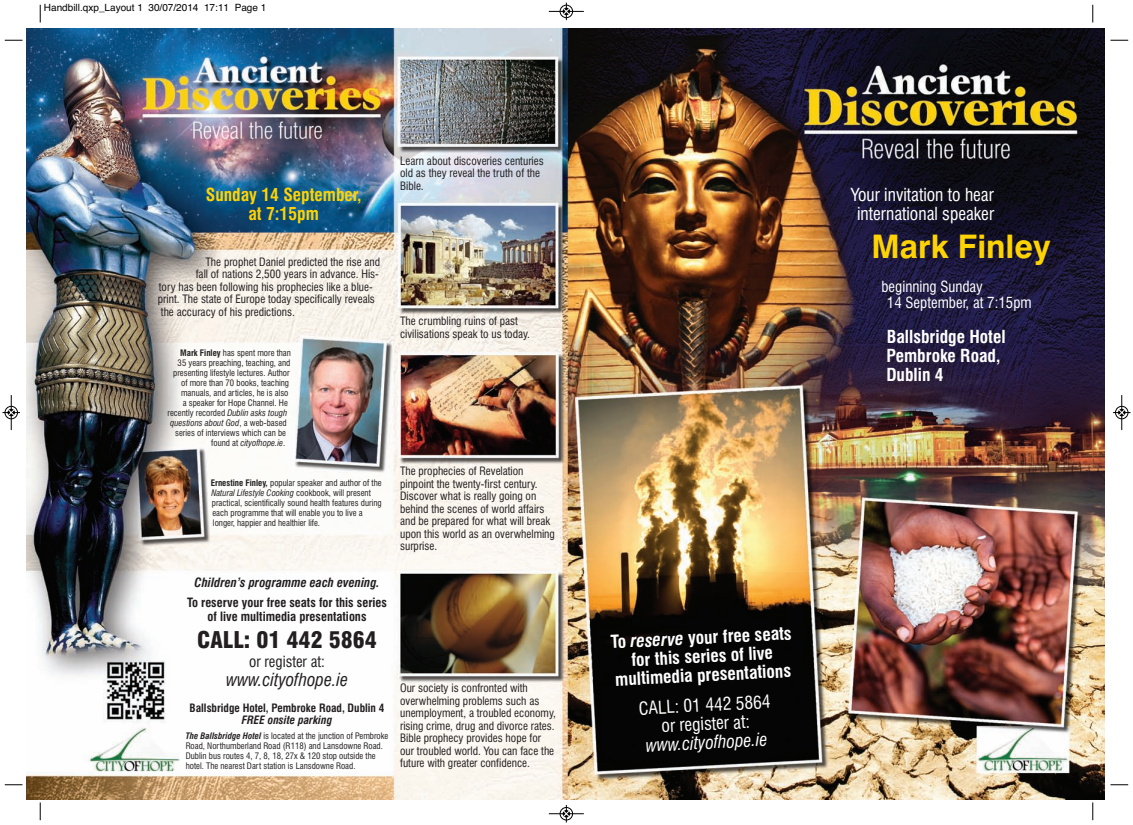
<style>
.page{position:relative;width:1133px;height:825px;background:#fff}
.page>*{position:absolute;margin:0;border:0;box-sizing:border-box;transform-origin:0 0}
.t1{font:700 32.5px "Swiss 721 BT";color:#fed304}
.t2{font:900 condensed 22.5px "Swiss 721 BT";color:#231f20}
.t3{font:700 condensed 17.5px/18.8px "Swiss 721 BT";color:#fff}
.t4{font:condensed 17.5px/18.8px "Swiss 721 BT";color:#fff;text-align:center}
.t5{font:700 condensed 17.5px/18.8px "Swiss 721 BT";color:#fed304;text-align:center}
.t6{font:italic condensed 17.5px "Swiss 721 BT";color:#fff}
.t7{font:italic condensed 17.5px "Swiss 721 BT";color:#231f20}
.t8{font:condensed 15px/16.2px "Swiss 721 BT";color:#fff}
.t9{font:condensed 15px "Swiss 721 BT";color:#231f20}
.t10{font:700 condensed 12.5px/13.8px "Swiss 721 BT";color:#231f20;text-align:center}
.t11{font:italic 700 condensed 12.5px "Swiss 721 BT";color:#231f20}
.t12{font:condensed 11.25px/12.5px "Swiss 721 BT";color:#231f20}
.t13{font:700 condensed 11.25px "Swiss 721 BT";color:#231f20}
.t14{font:italic 700 condensed 11.25px "Swiss 721 BT";color:#231f20}
.t15{font:10px "Helvetica";color:#000}
.t16{font:condensed 8.75px/10px "Swiss 721 BT";color:#231f20}
.t17{font:italic condensed 8.75px "Swiss 721 BT";color:#231f20}
.s1{font-weight:700}
.s2{font-style:italic}
.s3{font-style:normal}
.s4{font-weight:700;font-style:italic}
</style>
<div class="page">
<img style="left:26px;top:29px;width:1079px;height:770px">
<svg style="left:40px;top:5px;width:1px;height:18px"></svg>
<svg style="left:5px;top:40px;width:17px;height:1px"></svg>
<svg style="left:1092px;top:5px;width:1px;height:18px"></svg>
<svg style="left:1110px;top:40px;width:18px;height:1px"></svg>
<svg style="left:40px;top:802px;width:1px;height:18px"></svg>
<svg style="left:5px;top:784px;width:17px;height:1px"></svg>
<svg style="left:1092px;top:802px;width:1px;height:18px"></svg>
<svg style="left:1110px;top:784px;width:18px;height:1px"></svg>
<hr style="left:549px;top:11px;width:35px;height:1px;background:#000">
<div style="left:560px;top:5px;width:13px;height:13px;border:1px solid #000;border-radius:50%"></div>
<svg style="left:563px;top:3px;width:6px;height:17px"></svg>
<hr style="left:549px;top:813px;width:35px;height:1px;background:#000">
<div style="left:560px;top:807px;width:13px;height:13px;border:1px solid #000;border-radius:50%"></div>
<svg style="left:563px;top:805px;width:6px;height:17px"></svg>
<hr style="left:11px;top:395px;width:1px;height:35px;background:#000">
<div style="left:5px;top:406px;width:13px;height:13px;border:1px solid #000;border-radius:50%"></div>
<svg style="left:2px;top:409px;width:18px;height:7px"></svg>
<hr style="left:1121px;top:395px;width:1px;height:35px;background:#000">
<div style="left:1115px;top:406px;width:13px;height:13px;border:1px solid #000;border-radius:50%"></div>
<svg style="left:1113px;top:409px;width:17px;height:7px"></svg>
<p class="t15" style="left:44px;top:2px;width:224px">Handbill.qxp_Layout 1 30/07/2014 17:11 Page 1</p>
<h3 class="t5" style="left:206px;top:186px;width:157px">Sunday 14 September, at 7:15pm</h3>
<p class="t12" style="left:400px;top:155px;width:145px">Learn about discoveries centuries old as they reveal the truth of the<br>Bible.</p>
<p class="t12" style="left:205px;top:256px;width:176px">The prophet Daniel predicted the rise and</p>
<p class="t12" style="left:196px;top:269px;width:185px">fall of nations 2,500 years in advance. His-</p>
<p class="t12" style="left:159px;top:281px;width:215px">tory has been following his prophecies like a blue-</p>
<p class="t12" style="left:158px;top:294px;width:218px">print. The state of Europe today specifically reveals</p>
<p class="t12" style="left:161px;top:306px;width:136px">the accuracy of his predictions.</p>
<p class="t16" style="left:180px;top:348px;width:112px"><span class="s1">Mark Finley</span> has spent more than</p>
<p class="t16" style="left:178px;top:358px;width:114px">35 years preaching, teaching, and</p>
<p class="t16" style="left:173px;top:368px;width:118px">presenting lifestyle lectures. Author</p>
<p class="t16" style="left:181px;top:378px;width:110px">of more than 70 books, teaching</p>
<p class="t16" style="left:181px;top:388px;width:109px">manuals, and articles, he is also</p>
<p class="t16" style="left:183px;top:398px;width:107px">a speaker for Hope Channel. He</p>
<p class="t16" style="left:167px;top:408px;width:121px">recently recorded <span class="s2">Dublin asks tough</span></p>
<p class="t17" style="left:170px;top:419px;width:118px">questions about God<span class="s3">, a web-based</span></p>
<p class="t16" style="left:175px;top:428px;width:112px">series of interviews which can be</p>
<p class="t17" style="left:211px;top:439px;width:76px"><span class="s3">found at</span> cityofhope.ie<span class="s3">.</span></p>
<p class="t16" style="left:211px;top:478px;width:172px"><span class="s1">Ernestine Finley,</span> popular speaker and author of the <span class="s2">Natural Lifestyle Cooking</span> cookbook, will present practical, scientifically sound health features during each programme that will enable you to live a longer, happier and healthier life.</p>
<p class="t11" style="left:194px;top:577px;width:187px">Children’s programme each evening.</p>
<p class="t10" style="left:187px;top:596px;width:201px">To reserve your free seats for this series of live multimedia presentations</p>
<h2 class="t2" style="left:197px;top:631px;width:181px">CALL: 01 442 5864</h2>
<h3 class="t9" style="left:249px;top:655px;width:77px">or register at:</h3>
<h3 class="t7" style="left:226px;top:672px;width:123px">www.cityofhope.ie</h3>
<p class="t13" style="left:190px;top:703px;width:196px">Ballsbridge Hotel, Pembroke Road, Dublin 4</p>
<p class="t14" style="left:242px;top:716px;width:92px">FREE onsite parking</p>
<p class="t16" style="left:186px;top:732px;width:204px"><span class="s4">The Ballsbridge Hotel</span> is located at the junction of Pembroke Road, Northumberland Road (R118) and Lansdowne Road.<br>Dublin bus routes 4, 7, 8, 18, 27x &amp; 120 stop outside the hotel. The nearest Dart station is Lansdowne Road.</p>
<p class="t12" style="left:400px;top:316px;width:131px">The crumbling ruins of past civilisations speak to us today.</p>
<p class="t12" style="left:400px;top:466px;width:156px">The prophecies of Revelation pinpoint the twenty-first century.<br>Discover what is really going on behind the scenes of world affairs and be prepared for what will break upon this world as an overwhelming surprise.</p>
<p class="t12" style="left:400px;top:682px;width:157px">Our society is confronted with overwhelming problems such as unemployment, a troubled economy, rising crime, drug and divorce rates.<br>Bible prophecy provides hope for our troubled world. You can face the future with greater confidence.</p>
<h3 class="t3" style="left:610px;top:634px;width:182px;text-align:center;rotate:-3deg">To <span class="s2">reserve</span> your free seats for this series of live multimedia presentations</h3>
<h3 class="t4" style="left:638px;top:700px;width:134px;rotate:-3deg">CALL: 01 442 5864 or register at:</h3>
<h3 class="t6" style="left:645px;top:738px;width:123px;rotate:-3deg">www.cityofhope.ie</h3>
<h3 class="t4" style="left:851px;top:186px;width:145px">Your invitation to hear international speaker</h3>
<h1 class="t1" style="left:871px;top:235px;width:180px">Mark Finley</h1>
<h3 class="t8" style="left:887px;top:280px;width:146px;text-indent:-6px">beginning Sunday<br>14 September, at 7:15pm</h3>
<h3 class="t3" style="left:886px;top:329px;width:121px">Ballsbridge Hotel<br>Pembroke Road,<br>Dublin 4</h3>
</div>
